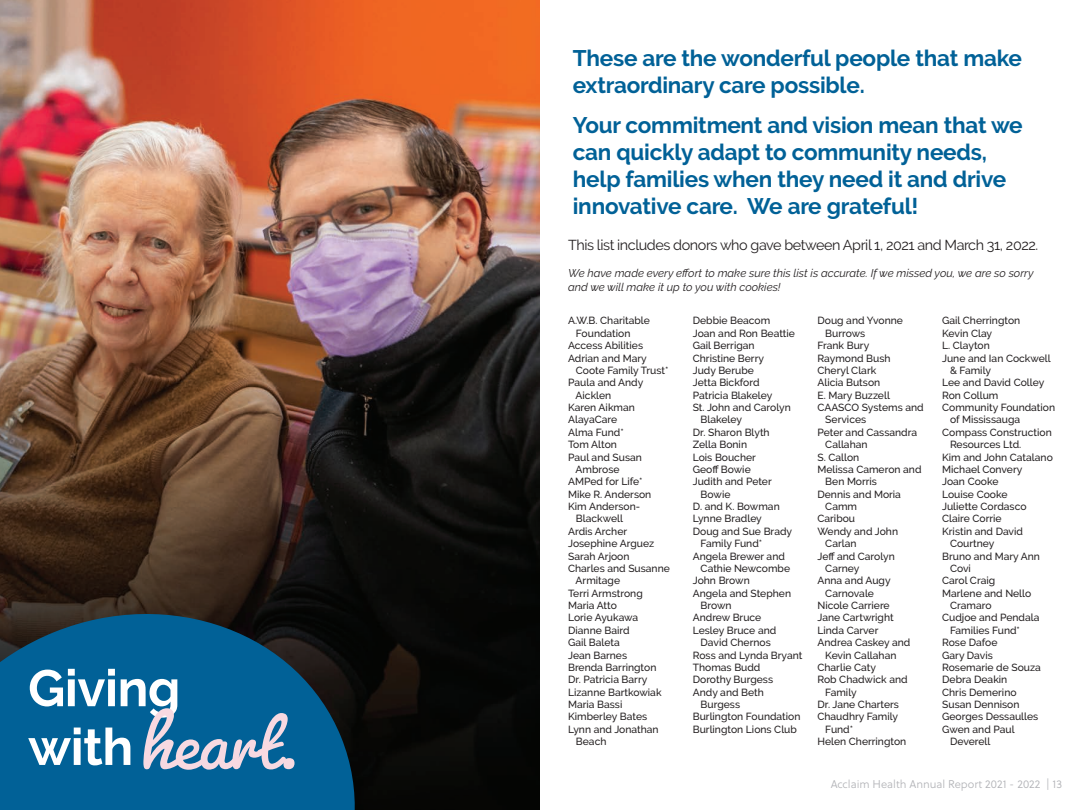
<style>
.page{position:relative;width:1080px;height:810px;background:#fff}
.page>*{position:absolute;margin:0;border:0;box-sizing:border-box;transform-origin:0 0}
.t1{font:90px "Pacifico";letter-spacing:-.01em;color:#f7d9e1}
.t2{font:700 51.25px "Raleway";letter-spacing:-.01em;color:#fff}
.t3{font:700 22.5px/27px "Raleway";letter-spacing:-.01em;color:#016197}
.t4{font:14.38px "Raleway";letter-spacing:-.03em;color:#231f20}
.t5{font:italic 11.25px/13.5px "Raleway";color:#231f20}
.t6{font:11.25px "Soleil Lt";color:#b2b3b7}
.t7{font:500 10.25px "Raleway";color:#231f20}
.s1{font-family:"Raleway";font-weight:700;font-size:51.25px;color:#fff}
</style>
<div class="page">
<img style="left:0;top:0;width:540px;height:810px">
<svg style="left:0;top:585px;width:384px;height:225px;fill:#016197"></svg>
<h2 class="t2" style="left:28px;top:659px;width:154px">Giving</h2>
<h1 class="t1" style="left:28px;top:685px;width:271px"><span class="s1">with</span>heart.</h1>
<h3 class="t3" style="left:573px;top:45px;width:451px">These are the wonderful people that make extraordinary care possible.</h3>
<h3 class="t3" style="left:573px;top:112px;width:451px">Your commitment and vision mean that we can quickly adapt to community needs, help families when they need it and drive innovative care. We are grateful!</h3>
<h3 class="t4" style="left:568px;top:236px;width:472px">This list includes donors who gave between April 1, 2021 and March 31, 2022.</h3>
<p class="t5" style="left:568px;top:267px;width:467px">We have made every effort to make sure this list is accurate. If we missed you, we are so sorry and we will make it up to you with cookies!</p>
<p class="t7" style="left:568px;top:315px;width:83px">A.W.B. Charitable</p>
<p class="t7" style="left:576px;top:327px;width:56px">Foundation</p>
<p class="t7" style="left:568px;top:340px;width:77px">Access Abilities</p>
<p class="t7" style="left:568px;top:352px;width:80px">Adrian and Mary</p>
<p class="t7" style="left:576px;top:364px;width:94px">Coote Family Trust*</p>
<p class="t7" style="left:568px;top:377px;width:77px">Paula and Andy</p>
<p class="t7" style="left:576px;top:389px;width:37px">Aicklen</p>
<p class="t7" style="left:568px;top:402px;width:68px">Karen Aikman</p>
<p class="t7" style="left:568px;top:414px;width:51px">AlayaCare</p>
<p class="t7" style="left:568px;top:426px;width:57px">Alma Fund*</p>
<p class="t7" style="left:568px;top:439px;width:50px">Tom Alton</p>
<p class="t7" style="left:568px;top:451px;width:75px">Paul and Susan</p>
<p class="t7" style="left:576px;top:463px;width:45px">Ambrose</p>
<p class="t7" style="left:568px;top:476px;width:76px">AMPed for Life*</p>
<p class="t7" style="left:568px;top:488px;width:85px">Mike R. Anderson</p>
<p class="t7" style="left:568px;top:501px;width:74px">Kim Anderson-</p>
<p class="t7" style="left:576px;top:513px;width:49px">Blackwell</p>
<p class="t7" style="left:568px;top:525px;width:61px">Ardis Archer</p>
<p class="t7" style="left:568px;top:538px;width:88px">Josephine Arguez</p>
<p class="t7" style="left:568px;top:550px;width:63px">Sarah Arjoon</p>
<p class="t7" style="left:568px;top:562px;width:103px">Charles and Susanne</p>
<p class="t7" style="left:576px;top:575px;width:46px">Armitage</p>
<p class="t7" style="left:568px;top:587px;width:76px">Terri Armstrong</p>
<p class="t7" style="left:568px;top:600px;width:50px">Maria Atto</p>
<p class="t7" style="left:568px;top:612px;width:72px">Lorie Ayukawa</p>
<p class="t7" style="left:568px;top:624px;width:63px">Dianne Baird</p>
<p class="t7" style="left:568px;top:637px;width:53px">Gail Baleta</p>
<p class="t7" style="left:568px;top:649px;width:61px">Jean Barnes</p>
<p class="t7" style="left:568px;top:661px;width:90px">Brenda Barrington</p>
<p class="t7" style="left:568px;top:674px;width:81px">Dr. Patricia Barry</p>
<p class="t7" style="left:568px;top:686px;width:95px">Lizanne Bartkowiak</p>
<p class="t7" style="left:568px;top:699px;width:56px">Maria Bassi</p>
<p class="t7" style="left:568px;top:711px;width:81px">Kimberley Bates</p>
<p class="t7" style="left:568px;top:723px;width:92px">Lynn and Jonathan</p>
<p class="t7" style="left:576px;top:736px;width:32px">Beach</p>
<p class="t7" style="left:693px;top:315px;width:79px">Debbie Beacom</p>
<p class="t7" style="left:693px;top:327px;width:104px">Joan and Ron Beattie</p>
<p class="t7" style="left:693px;top:340px;width:63px">Gail Berrigan</p>
<p class="t7" style="left:693px;top:352px;width:73px">Christine Berry</p>
<p class="t7" style="left:693px;top:364px;width:63px">Judy Berube</p>
<p class="t7" style="left:693px;top:377px;width:68px">Jetta Bickford</p>
<p class="t7" style="left:693px;top:389px;width:81px">Patricia Blakeley</p>
<p class="t7" style="left:693px;top:402px;width:99px">St. John and Carolyn</p>
<p class="t7" style="left:701px;top:414px;width:43px">Blakeley</p>
<p class="t7" style="left:693px;top:426px;width:78px">Dr. Sharon Blyth</p>
<p class="t7" style="left:693px;top:439px;width:56px">Zella Bonin</p>
<p class="t7" style="left:693px;top:451px;width:65px">Lois Boucher</p>
<p class="t7" style="left:693px;top:463px;width:59px">Geoff Bowie</p>
<p class="t7" style="left:693px;top:476px;width:80px">Judith and Peter</p>
<p class="t7" style="left:701px;top:488px;width:31px">Bowie</p>
<p class="t7" style="left:693px;top:501px;width:88px">D. and K. Bowman</p>
<p class="t7" style="left:693px;top:513px;width:71px">Lynne Bradley</p>
<p class="t7" style="left:693px;top:525px;width:101px">Doug and Sue Brady</p>
<p class="t7" style="left:701px;top:538px;width:63px">Family Fund*</p>
<p class="t7" style="left:693px;top:550px;width:94px">Angela Brewer and</p>
<p class="t7" style="left:701px;top:562px;width:91px">Cathie Newcombe</p>
<p class="t7" style="left:693px;top:575px;width:58px">John Brown</p>
<p class="t7" style="left:693px;top:587px;width:100px">Angela and Stephen</p>
<p class="t7" style="left:701px;top:600px;width:33px">Brown</p>
<p class="t7" style="left:693px;top:612px;width:70px">Andrew Bruce</p>
<p class="t7" style="left:693px;top:624px;width:85px">Lesley Bruce and</p>
<p class="t7" style="left:701px;top:637px;width:72px">David Chernos</p>
<p class="t7" style="left:693px;top:649px;width:111px">Ross and Lynda Bryant</p>
<p class="t7" style="left:693px;top:661px;width:69px">Thomas Budd</p>
<p class="t7" style="left:693px;top:674px;width:82px">Dorothy Burgess</p>
<p class="t7" style="left:693px;top:686px;width:73px">Andy and Beth</p>
<p class="t7" style="left:701px;top:699px;width:41px">Burgess</p>
<p class="t7" style="left:693px;top:711px;width:109px">Burlington Foundation</p>
<p class="t7" style="left:693px;top:723px;width:106px">Burlington Lions Club</p>
<p class="t7" style="left:818px;top:315px;width:87px">Doug and Yvonne</p>
<p class="t7" style="left:825px;top:327px;width:41px">Burrows</p>
<p class="t7" style="left:818px;top:340px;width:53px">Frank Bury</p>
<p class="t7" style="left:818px;top:352px;width:75px">Raymond Bush</p>
<p class="t7" style="left:818px;top:364px;width:60px">Cheryl Clark</p>
<p class="t7" style="left:818px;top:377px;width:64px">Alicia Butson</p>
<p class="t7" style="left:818px;top:389px;width:74px">E. Mary Buzzell</p>
<p class="t7" style="left:818px;top:402px;width:108px">CAASCO Systems and</p>
<p class="t7" style="left:825px;top:414px;width:42px">Services</p>
<p class="t7" style="left:818px;top:426px;width:101px">Peter and Cassandra</p>
<p class="t7" style="left:825px;top:439px;width:44px">Callahan</p>
<p class="t7" style="left:818px;top:451px;width:43px">S. Callon</p>
<p class="t7" style="left:818px;top:463px;width:105px">Melissa Cameron and</p>
<p class="t7" style="left:825px;top:476px;width:53px">Ben Morris</p>
<p class="t7" style="left:818px;top:488px;width:85px">Dennis and Moria</p>
<p class="t7" style="left:825px;top:501px;width:33px">Camm</p>
<p class="t7" style="left:818px;top:513px;width:39px">Caribou</p>
<p class="t7" style="left:818px;top:525px;width:82px">Wendy and John</p>
<p class="t7" style="left:825px;top:538px;width:33px">Carlan</p>
<p class="t7" style="left:818px;top:550px;width:79px">Jeff and Carolyn</p>
<p class="t7" style="left:825px;top:562px;width:36px">Carney</p>
<p class="t7" style="left:818px;top:575px;width:75px">Anna and Augy</p>
<p class="t7" style="left:825px;top:587px;width:50px">Carnovale</p>
<p class="t7" style="left:818px;top:600px;width:74px">Nicole Carriere</p>
<p class="t7" style="left:818px;top:612px;width:78px">Jane Cartwright</p>
<p class="t7" style="left:818px;top:624px;width:62px">Linda Carver</p>
<p class="t7" style="left:818px;top:637px;width:94px">Andrea Caskey and</p>
<p class="t7" style="left:825px;top:649px;width:73px">Kevin Callahan</p>
<p class="t7" style="left:818px;top:661px;width:60px">Charlie Caty</p>
<p class="t7" style="left:818px;top:674px;width:92px">Rob Chadwick and</p>
<p class="t7" style="left:825px;top:686px;width:33px">Family</p>
<p class="t7" style="left:818px;top:699px;width:83px">Dr. Jane Charters</p>
<p class="t7" style="left:818px;top:711px;width:82px">Chaudhry Family</p>
<p class="t7" style="left:825px;top:723px;width:29px">Fund*</p>
<p class="t7" style="left:818px;top:736px;width:90px">Helen Cherrington</p>
<p class="t7" style="left:942px;top:315px;width:80px">Gail Cherrington</p>
<p class="t7" style="left:942px;top:327px;width:52px">Kevin Clay</p>
<p class="t7" style="left:942px;top:340px;width:49px">L. Clayton</p>
<p class="t7" style="left:942px;top:352px;width:110px">June and Ian Cockwell</p>
<p class="t7" style="left:950px;top:364px;width:43px">&amp; Family</p>
<p class="t7" style="left:942px;top:377px;width:104px">Lee and David Colley</p>
<p class="t7" style="left:942px;top:389px;width:58px">Ron Collum</p>
<p class="t7" style="left:942px;top:402px;width:115px">Community Foundation</p>
<p class="t7" style="left:950px;top:414px;width:72px">of Mississauga</p>
<p class="t7" style="left:942px;top:426px;width:111px">Compass Construction</p>
<p class="t7" style="left:950px;top:439px;width:73px">Resources Ltd.</p>
<p class="t7" style="left:942px;top:451px;width:112px">Kim and John Catalano</p>
<p class="t7" style="left:942px;top:463px;width:82px">Michael Convery</p>
<p class="t7" style="left:942px;top:476px;width:58px">Joan Cooke</p>
<p class="t7" style="left:942px;top:488px;width:67px">Louise Cooke</p>
<p class="t7" style="left:942px;top:501px;width:86px">Juliette Cordasco</p>
<p class="t7" style="left:942px;top:513px;width:61px">Claire Corrie</p>
<p class="t7" style="left:942px;top:525px;width:82px">Kristin and David</p>
<p class="t7" style="left:950px;top:538px;width:46px">Courtney</p>
<p class="t7" style="left:942px;top:550px;width:99px">Bruno and Mary Ann</p>
<p class="t7" style="left:950px;top:562px;width:22px">Covi</p>
<p class="t7" style="left:942px;top:575px;width:55px">Carol Craig</p>
<p class="t7" style="left:942px;top:587px;width:91px">Marlene and Nello</p>
<p class="t7" style="left:950px;top:600px;width:43px">Cramaro</p>
<p class="t7" style="left:942px;top:612px;width:99px">Cudjoe and Pendala</p>
<p class="t7" style="left:950px;top:624px;width:72px">Families Fund*</p>
<p class="t7" style="left:942px;top:637px;width:57px">Rose Dafoe</p>
<p class="t7" style="left:942px;top:649px;width:52px">Gary Davis</p>
<p class="t7" style="left:942px;top:661px;width:100px">Rosemarie de Souza</p>
<p class="t7" style="left:942px;top:674px;width:67px">Debra Deakin</p>
<p class="t7" style="left:942px;top:686px;width:76px">Chris Demerino</p>
<p class="t7" style="left:942px;top:699px;width:79px">Susan Dennison</p>
<p class="t7" style="left:942px;top:711px;width:98px">Georges Dessaulles</p>
<p class="t7" style="left:942px;top:723px;width:74px">Gwen and Paul</p>
<p class="t7" style="left:950px;top:736px;width:42px">Deverell</p>
<p class="t6" style="left:831px;top:777px;width:233px">Acclaim Health Annual Report 2021 - 2022 | 13</p>
</div>
